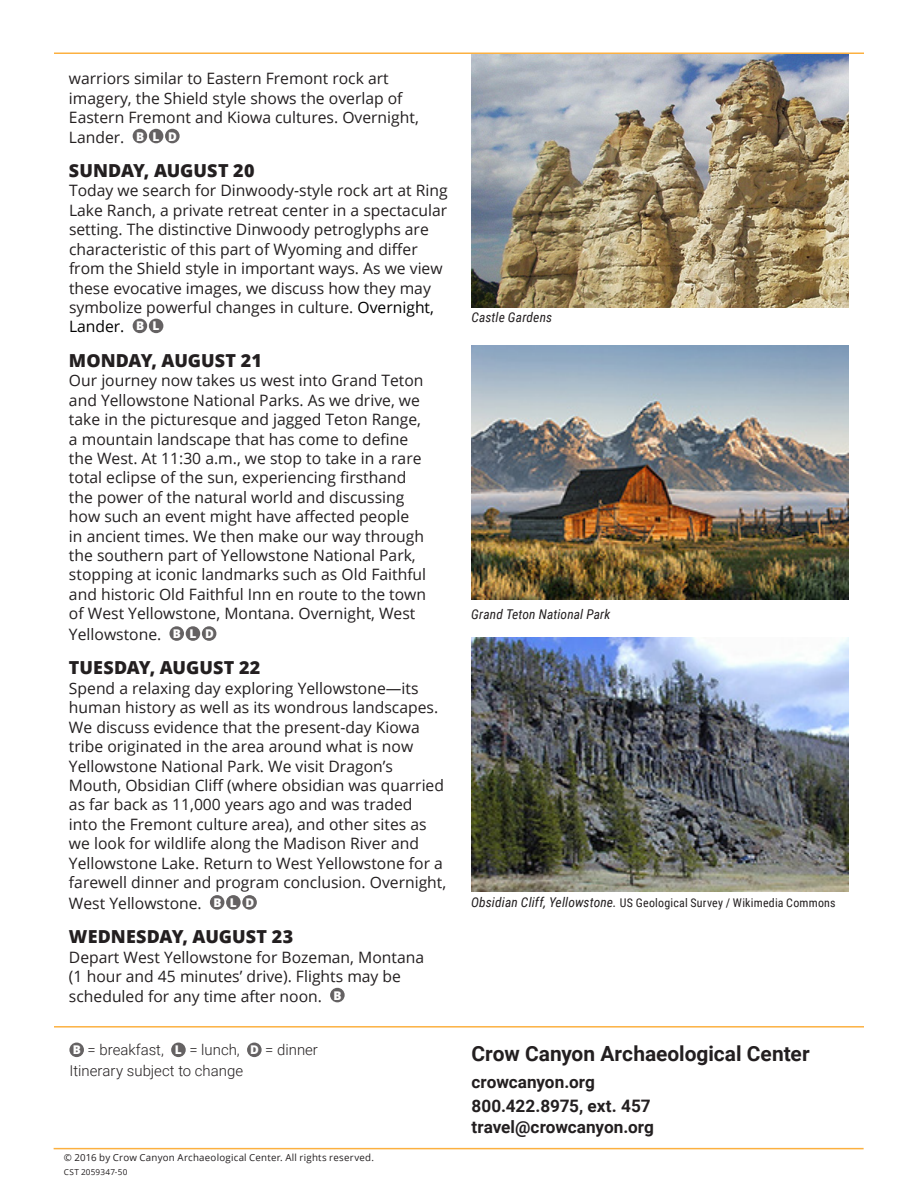
<style>
.page{position:relative;width:918px;height:1188px;background:#fff}
.page>*{position:absolute;margin:0;border:0;box-sizing:border-box;transform-origin:0 0}
.t1{font:700 20.85px "Roboto";color:#231f20}
.BODY_COPY{font:800 18px "Open Sans";letter-spacing:.005em;color:#231f20}
.t2{font:700 17.25px "Roboto";color:#231f20}
.BODY_COPY-2{font:15.75px/19.5px "Open Sans";color:#231f20}
.t3{font:300 15px/20.9px "Roboto";color:#231f20}
.t4{font:italic 13.5px "Roboto Condensed";letter-spacing:.01em;color:#231f20}
.t5{font:12px "Roboto Condensed";letter-spacing:.02em;color:#231f20}
.t6{font:9.75px "Open Sans";letter-spacing:.025em;color:#231f20}
.t7{font:8.25px "Open Sans";letter-spacing:.03em;color:#231f20}
.s1{font-weight:800;font-size:12px;color:#fff}
.s2{color:#000}
.s3{font-family:"Open Sans";font-weight:800;font-size:12px;color:#fff}
.s4{font-style:italic;font-size:13.5px}
</style>
<div class="page">
<hr style="left:54px;top:53px;width:810px;height:1px;background:#fcb040">
<img style="left:472px;top:54px;width:377px;height:254px">
<img style="left:471px;top:346px;width:378px;height:253px">
<img style="left:471px;top:638px;width:378px;height:253px">
<hr style="left:54px;top:1026px;width:810px;height:2px;background:#fcb040">
<div style="left:69px;top:1043px;width:15px;height:14px;background:#656263;border-radius:50%"></div>
<div style="left:171px;top:1043px;width:15px;height:14px;background:#656263;border-radius:50%"></div>
<div style="left:247px;top:1043px;width:15px;height:14px;background:#656263;border-radius:50%"></div>
<hr style="left:54px;top:1148px;width:810px;height:1px;background:#fcb040">
<div style="left:133px;top:129px;width:14px;height:14px;background:#656263;border-radius:50%"></div>
<div style="left:149px;top:129px;width:14px;height:14px;background:#656263;border-radius:50%"></div>
<div style="left:165px;top:129px;width:15px;height:14px;background:#656263;border-radius:50%"></div>
<div style="left:133px;top:319px;width:14px;height:14px;background:#656263;border-radius:50%"></div>
<div style="left:149px;top:319px;width:14px;height:14px;background:#656263;border-radius:50%"></div>
<svg style="left:169px;top:626px;width:15px;height:15px"></svg>
<div style="left:186px;top:626px;width:14px;height:15px;background:#656263;border-radius:50%"></div>
<div style="left:202px;top:626px;width:14px;height:15px;background:#656263;border-radius:50%"></div>
<div style="left:210px;top:895px;width:14px;height:15px;background:#656263;border-radius:50%"></div>
<svg style="left:226px;top:895px;width:15px;height:15px"></svg>
<svg style="left:242px;top:895px;width:15px;height:15px"></svg>
<div style="left:330px;top:988px;width:15px;height:14px;background:#656263;border-radius:50%"></div>
<p class="BODY_COPY-2" style="left:69px;top:68px;width:351px">warriors similar to Eastern Fremont rock art imagery, the Shield style shows the overlap of Eastern Fremont and Kiowa cultures. Overnight, Lander. <span class="s1">B L D</span></p>
<p class="BODY_COPY" style="left:69px;top:157px;width:187px">SUNDAY, AUGUST 20</p>
<p class="BODY_COPY-2" style="left:69px;top:181px;width:380px">Today we search for Dinwoody-style rock art at Ring Lake Ranch, a private retreat center in a spectacular setting. The distinctive Dinwoody petroglyphs are characteristic of this part of Wyoming and differ from the Shield style in important ways. As we view these evocative images, we discuss how they may symbolize powerful changes in culture. <span class="s2">Overnight, Lander.</span> <span class="s1">B L</span></p>
<p class="BODY_COPY" style="left:69px;top:347px;width:194px">MONDAY, AUGUST 21</p>
<p class="BODY_COPY-2" style="left:69px;top:370px;width:359px">Our journey now takes us west into Grand Teton and Yellowstone National Parks. As we drive, we take in the picturesque and jagged Teton Range, a mountain landscape that has come to define the West. At 11:30 a.m., we stop to take in a rare total eclipse of the sun, experiencing firsthand the power of the natural world and discussing how such an event might have affected people in ancient times. We then make our way through the southern part of Yellowstone National Park, stopping at iconic landmarks such as Old Faithful and historic Old Faithful Inn en route to the town of West Yellowstone, Montana. Overnight, West Yellowstone. <span class="s1">B L D</span></p>
<p class="BODY_COPY" style="left:69px;top:654px;width:193px">TUESDAY, AUGUST 22</p>
<p class="BODY_COPY-2" style="left:69px;top:678px;width:379px">Spend a relaxing day exploring Yellowstone—its human history as well as its wondrous landscapes.<br>We discuss evidence that the present-day Kiowa tribe originated in the area around what is now Yellowstone National Park. We visit Dragon’s Mouth, Obsidian Cliff (where obsidian was quarried as far back as 11,000 years ago and was traded<br>into the Fremont culture area), and other sites as we look for wildlife along the Madison River and Yellowstone Lake. Return to West Yellowstone for a farewell dinner and program conclusion. Overnight, West Yellowstone. <span class="s1">B L D</span></p>
<p class="BODY_COPY" style="left:69px;top:923px;width:226px">WEDNESDAY, AUGUST 23</p>
<p class="BODY_COPY-2" style="left:69px;top:947px;width:357px">Depart West Yellowstone for Bozeman, Montana (1 hour and 45 minutes’ drive). Flights may be scheduled for any time after noon. <span class="s1">B</span></p>
<p class="t3" style="left:69px;top:1039px;width:250px"><span class="s3">B</span> = breakfast, <span class="s3">L</span> = lunch, <span class="s3">D</span> = dinner<br>Itinerary subject to change</p>
<p class="t6" style="left:64px;top:1151px;width:312px">© 2016 by Crow Canyon Archaeological Center. All rights reserved.</p>
<p class="t7" style="left:64px;top:1166px;width:65px">CST 2059347-50</p>
<p class="t4" style="left:472px;top:308px;width:82px">Castle Gardens</p>
<p class="t4" style="left:471px;top:605px;width:141px">Grand Teton National Park</p>
<p class="t5" style="left:471px;top:895px;width:366px"><span class="s4">Obsidian Cliff, Yellowstone.</span> US Geological Survey / Wikimedia Commons</p>
<p class="t1" style="left:472px;top:1039px;width:340px">Crow Canyon Archaeological Center</p>
<p class="t2" style="left:472px;top:1070px;width:125px">crowcanyon.org</p>
<p class="t2" style="left:472px;top:1094px;width:181px">800.422.8975, ext. 457</p>
<p class="t2" style="left:472px;top:1115px;width:184px">travel@crowcanyon.org</p>
</div>
